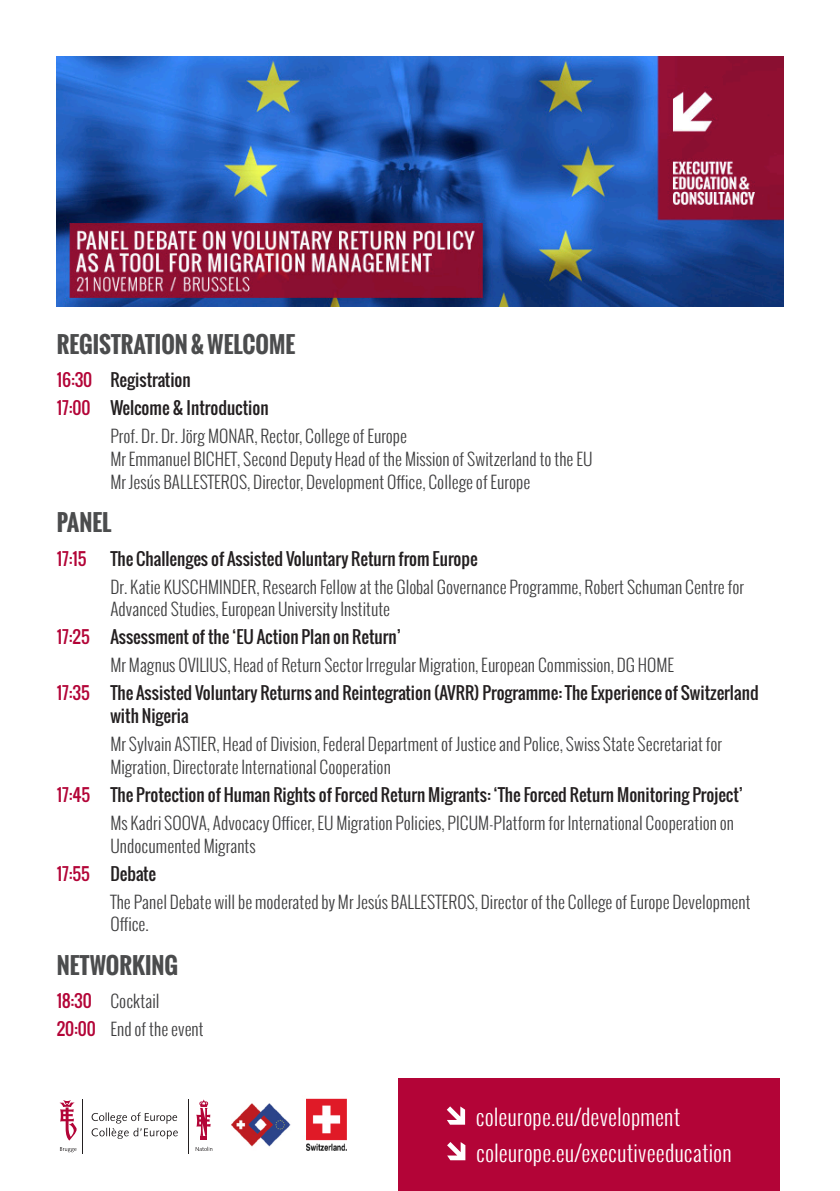
<style>
.page{position:relative;width:840px;height:1191px;background:#fff}
.page>*{position:absolute;margin:0;border:0;box-sizing:border-box;transform-origin:0 0}
.t1{font:700 22.6px "Oswald";color:#4b4c4d}
.t2{font:300 21.8px "Oswald";letter-spacing:.005em;color:#fff}
.t3{font:300 17px/22.6px "Oswald";color:#3e3e3f}
.t4{font:17px/22.6px "Oswald";color:#231f20}
.t5{font:17px "Oswald";color:#b30437}
.s1{color:#b30437}
.s2{font-weight:400;color:#b30437}
</style>
<div class="page">
<div style="left:398px;top:1078px;width:381px;height:113px;background:#b30437"></div>
<img style="left:57px;top:57px;width:725px;height:249px">
<svg style="left:447px;top:1142px;width:18px;height:18px"></svg>
<svg style="left:91px;top:1112px;width:87px;height:27px"></svg>
<hr style="left:82px;top:1098px;width:1px;height:55px;background:#231f20">
<hr style="left:188px;top:1098px;width:1px;height:55px;background:#231f20">
<svg style="left:60px;top:1147px;width:16px;height:5px"></svg>
<svg style="left:195px;top:1146px;width:17px;height:5px"></svg>
<svg style="left:196px;top:1099px;width:14px;height:41px"></svg>
<svg style="left:60px;top:1100px;width:17px;height:40px"></svg>
<svg style="left:446px;top:1106px;width:19px;height:18px"></svg>
<img style="left:231px;top:1098px;width:116px;height:53px">
<p class="t1" style="left:57px;top:327px;width:240px">REGISTRATION &amp; WELCOME</p>
<p class="t4" style="left:57px;top:368px;width:135px"><span class="s1">16:30</span> Registration</p>
<p class="t4" style="left:57px;top:396px;width:213px"><span class="s1">17:00</span> Welcome &amp; Introduction</p>
<p class="t3" style="left:110px;top:425px;width:483px">Prof. Dr. Dr. Jörg MONAR, Rector, College of Europe<br>Mr Emmanuel BICHET, Second Deputy Head of the Mission of Switzerland to the EU<br>Mr Jesús BALLESTEROS, Director, Development Office, College of Europe</p>
<p class="t1" style="left:57px;top:505px;width:56px">PANEL</p>
<p class="t5" style="left:57px;top:545px;width:31px">17:15</p>
<p class="t4" style="left:110px;top:547px;width:368px">The Challenges of Assisted Voluntary Return from Europe</p>
<p class="t3" style="left:110px;top:575px;width:635px">Dr. Katie KUSCHMINDER, Research Fellow at the Global Governance Programme, Robert Schuman Centre for<br>Advanced Studies, European University Institute</p>
<p class="t4" style="left:57px;top:625px;width:345px"><span class="s1">17:25</span> Assessment of the ‘EU Action Plan on Return’</p>
<p class="t3" style="left:110px;top:654px;width:565px">Mr Magnus OVILIUS, Head of Return Sector Irregular Migration, European Commission, DG HOME</p>
<p class="t4" style="left:110px;top:681px;width:649px;text-indent:-54px"><span class="s1">17:35</span> The Assisted Voluntary Returns and Reintegration (AVRR) Programme: The Experience of Switzerland with Nigeria</p>
<p class="t3" style="left:110px;top:732px;width:613px">Mr Sylvain ASTIER, Head of Division, Federal Department of Justice and Police, Swiss State Secretariat for<br>Migration, Directorate International Cooperation</p>
<p class="t4" style="left:57px;top:783px;width:687px"><span class="s1">17:45</span> The Protection of Human Rights of Forced Return Migrants: ‘The Forced Return Monitoring Project’</p>
<p class="t3" style="left:110px;top:811px;width:625px">Ms Kadri SOOVA, Advocacy Officer, EU Migration Policies, PICUM-Platform for International Cooperation on<br>Undocumented Migrants</p>
<p class="t4" style="left:57px;top:862px;width:101px"><span class="s1">17:55</span> Debate</p>
<p class="t3" style="left:110px;top:890px;width:641px">The Panel Debate will be moderated by Mr Jesús BALLESTEROS, Director of the College of Europe Development<br>Office.</p>
<p class="t1" style="left:57px;top:948px;width:123px">NETWORKING</p>
<p class="t3" style="left:57px;top:989px;width:104px"><span class="s2">18:30</span> Cocktail</p>
<p class="t3" style="left:57px;top:1017px;width:148px"><span class="s2">20:00</span> End of the event</p>
<p class="t2" style="left:475px;top:1102px;width:206px">coleurope.eu/development</p>
<p class="t2" style="left:476px;top:1137px;width:257px">coleurope.eu/executiveeducation</p>
</div>
